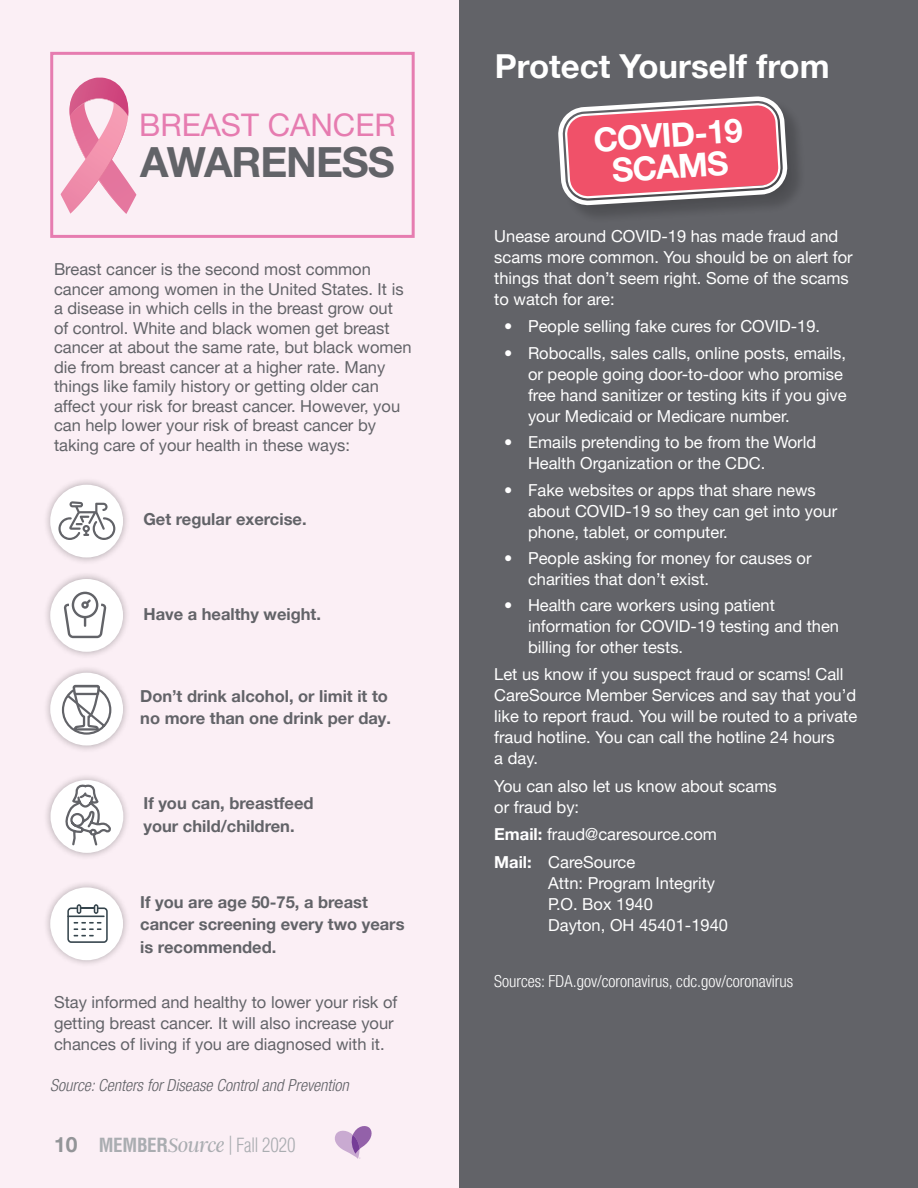
<style>
.page{position:relative;width:918px;height:1188px;background:#fff}
.page>*{position:absolute;margin:0;border:0;box-sizing:border-box;transform-origin:0 0}
.t1{font:700 41.55px "Helvetica Neue LT Pro";letter-spacing:-.025em;color:#626368}
.t2{font:700 33px/31.5px "Helvetica Neue LT Pro";color:#fff;text-align:center}
.t3{font:31.2px "Helvetica Neue LT Pro";color:#e67cb0}
.t4{font:300 condensed 19.05px "Helvetica LT Pro";letter-spacing:-.015em;color:#aaadb1}
.t5{font:16.5px/21px "Helvetica Neue LT Pro";color:#fff}
.t6{font:16.5px/19.5px "Helvetica Neue LT Pro";color:#626368}
.t7{font:700 16.5px/22.5px "Helvetica Neue LT Pro";color:#626368}
.t8{font:300 condensed 16.5px "Helvetica Neue LT Pro";color:#fff}
.t9{font:italic 300 condensed 16.5px "Helvetica Neue LT Pro";color:#626368}
.s1{font-family:"Helvetica Neue LT Pro";font-weight:700;font-stretch:normal;font-size:21px;color:#939598}
.s2{font-weight:700}
.s3{font-family:"Argent CF";font-style:italic;font-stretch:normal;font-size:21.45px}
</style>
<div class="page">
<div style="left:459px;top:0;width:459px;height:1188px;background:#626368"></div>
<div style="left:561px;top:99px;width:245px;height:125px;background:#000;opacity:.25"></div>
<svg style="left:558px;top:96px;width:229px;height:109px;background:#d66d7e"></svg>
<div style="left:0;top:0;width:459px;height:1188px;background:#fbeff5"></div>
<div style="left:50px;top:52px;width:365px;height:186px;border:3px solid #e67cb0"></div>
<div style="left:43px;top:477px;width:87px;height:88px;background:#000;opacity:.3"></div>
<div style="left:50px;top:485px;width:73px;height:73px;background:#fff;border-radius:50%"></div>
<div style="left:43px;top:572px;width:87px;height:87px;background:#000;opacity:.3"></div>
<div style="left:50px;top:579px;width:73px;height:73px;background:#fff;border-radius:50%"></div>
<svg style="left:61px;top:78px;width:75px;height:136px"></svg>
<svg style="left:58px;top:501px;width:57px;height:39px"></svg>
<svg style="left:64px;top:592px;width:42px;height:46px"></svg>
<div style="left:43px;top:773px;width:88px;height:87px;background:#000;opacity:.3"></div>
<div style="left:51px;top:780px;width:72px;height:73px;background:#fff;border-radius:50%"></div>
<div style="left:43px;top:665px;width:87px;height:88px;background:#000;opacity:.3"></div>
<div style="left:50px;top:673px;width:73px;height:73px;background:#fff;border-radius:50%"></div>
<svg style="left:61px;top:684px;width:52px;height:163px"></svg>
<hr style="left:75px;top:693px;width:23px;height:2px;background:#626368">
<div style="left:43px;top:880px;width:87px;height:88px;background:#000;opacity:.3"></div>
<div style="left:50px;top:887px;width:73px;height:73px;background:#fff;border-radius:50%"></div>
<svg style="left:67px;top:904px;width:41px;height:39px"></svg>
<svg style="left:335px;top:1126px;width:37px;height:33px"></svg>
<h3 class="t3" style="left:139px;top:106px;width:258px">BREAST CANCER</h3>
<h1 class="t1" style="left:140px;top:137px;width:256px">AWARENESS</h1>
<p class="t6" style="left:54px;top:259px;width:359px">Breast cancer is the second most common cancer among women in the United States. It is a disease in which cells in the breast grow out<br>of control. White and black women get breast cancer at about the same rate, but black women die from breast cancer at a higher rate. Many things like family history or getting older can affect your risk for breast cancer. However, you can help lower your risk of breast cancer by taking care of your health in these ways:</p>
<p class="t7" style="left:143px;top:508px;width:165px">Get regular exercise.</p>
<p class="t7" style="left:143px;top:603px;width:179px">Have a healthy weight.</p>
<p class="t7" style="left:140px;top:684px;width:252px">Don’t drink alcohol, or limit it to no more than one drink per day.</p>
<p class="t7" style="left:143px;top:792px;width:172px">If you can, breastfeed your child/children.</p>
<p class="t7" style="left:140px;top:890px;width:266px">If you are age 50-75, a breast cancer screening every two years is recommended.</p>
<p class="t6" style="left:54px;top:991px;width:345px;line-height:21px">Stay informed and healthy to lower your risk of getting breast cancer. It will also increase your chances of living if you are diagnosed with it.</p>
<p class="t9" style="left:50px;top:1075px;width:300px">Source: Centers for Disease Control and Prevention</p>
<p class="t4" style="left:54px;top:1133px;width:243px"><span class="s1">10</span> <span class="s2">MEMBER</span><span class="s3">Source</span> | Fall 2020</p>
<h2 class="t2" style="left:495px;top:49px;width:336px">Protect Yourself from</h2>
<h2 class="t2" style="left:592px;top:124px;width:151px;rotate:-4deg">COVID-19<br>SCAMS</h2>
<p class="t5" style="left:494px;top:225px;width:360px">Unease around COVID-19 has made fraud and scams more common. You should be on alert for things that don’t seem right. Some of the scams to watch for are:</p>
<p class="t5" style="left:504px;top:316px;width:318px">• People selling fake cures for COVID-19.</p>
<p class="t5" style="left:528px;top:342px;width:320px;text-indent:-24px">• Robocalls, sales calls, online posts, emails, or people going door-to-door who promise free hand sanitizer or testing kits if you give your Medicaid or Medicare number.</p>
<p class="t5" style="left:528px;top:431px;width:290px;text-indent:-24px">• Emails pretending to be from the World<br>Health Organization or the CDC.</p>
<p class="t5" style="left:528px;top:479px;width:311px;text-indent:-24px">• Fake websites or apps that share news about COVID-19 so they can get into your phone, tablet, or computer.</p>
<p class="t5" style="left:528px;top:547px;width:285px;text-indent:-24px">• People asking for money for causes or charities that don’t exist.</p>
<p class="t5" style="left:528px;top:595px;width:313px;text-indent:-24px">• Health care workers using patient information for COVID-19 testing and then billing for other tests.</p>
<p class="t5" style="left:494px;top:663px;width:365px">Let us know if you suspect fraud or scams! Call CareSource Member Services and say that you’d like to report fraud. You will be routed to a private fraud hotline. You can call the hotline 24 hours<br>a day.</p>
<p class="t5" style="left:494px;top:775px;width:284px">You can also let us know about scams or fraud by:</p>
<p class="t5" style="left:494px;top:820px;width:224px;line-height:27.8px"><span class="s2">Email:</span> fraud@caresource.com<br><span class="s2">Mail:</span> CareSource</p>
<p class="t5" style="left:548px;top:872px;width:181px">Attn: Program Integrity<br>P.O. Box 1940<br>Dayton, OH 45401-1940</p>
<p class="t8" style="left:494px;top:971px;width:301px">Sources: FDA.gov/coronavirus, cdc.gov/coronavirus</p>
</div>
